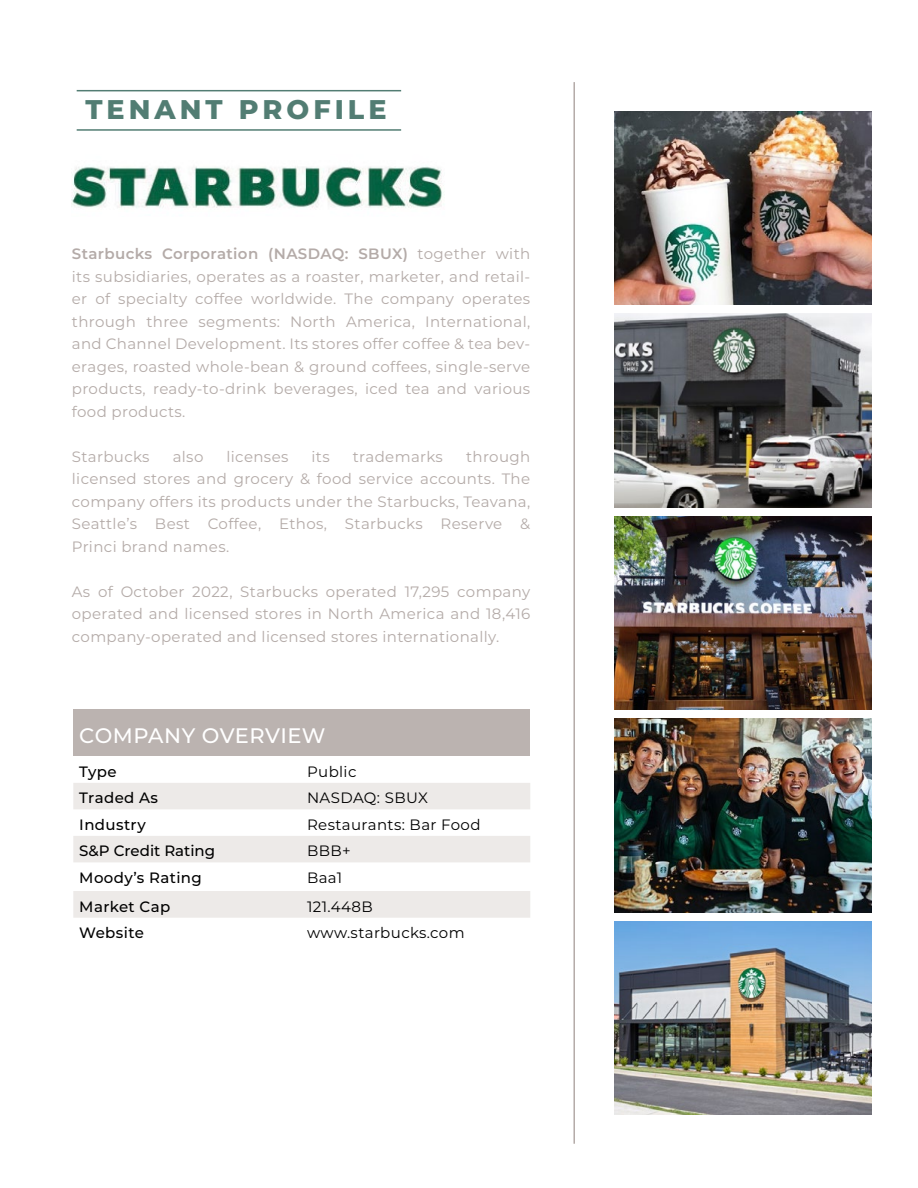
<style>
.page{position:relative;width:918px;height:1188px;background:#fff}
.page>*{position:absolute;margin:0;border:0;box-sizing:border-box;transform-origin:0 0}
.t1{font:800 27px "Montserrat";letter-spacing:.15em;color:#527d73}
.t2{font:500 21px "Montserrat";letter-spacing:.025em;color:#fff}
.t3{font:15px/22.5px "Montserrat";letter-spacing:.025em;color:#b4aba8;text-align:justify}
.t4{font:15px "Montserrat";letter-spacing:.025em;color:#000}
.t5{font:500 15px "Montserrat";letter-spacing:.025em;color:#000}
.t6{font:500 15px "Montserrat";color:#000}
.s1{font-weight:600}
</style>
<div class="page">
<hr style="left:77px;top:90px;width:324px;height:1px;background:#527d73">
<hr style="left:77px;top:129px;width:324px;height:2px;background:#527d73">
<img style="left:72px;top:166px;width:371px;height:42px">
<hr style="left:573px;top:82px;width:2px;height:1062px;background:#b4aba8">
<img style="left:615px;top:111px;width:257px;height:194px">
<img style="left:615px;top:314px;width:257px;height:193px">
<img style="left:615px;top:516px;width:257px;height:194px">
<img style="left:615px;top:719px;width:257px;height:193px">
<img style="left:615px;top:921px;width:257px;height:194px">
<div style="left:73px;top:710px;width:457px;height:46px;background:#bbb3b0"></div>
<svg style="left:73px;top:783px;width:457px;height:135px;fill:#edeae8"></svg>
<h1 class="t1" style="left:85px;top:90px;width:303px">TENANT PROFILE</h1>
<p class="t3" style="left:72px;top:242px;width:460px"><span class="s1">Starbucks Corporation (NASDAQ: SBUX)</span> together with its subsidiaries, operates as a roaster, marketer, and retail&shy;er of specialty coffee worldwide. The company operates through three segments: North America, International, and Channel Development. Its stores offer coffee &amp; tea bev&shy;erages, roasted whole-bean &amp; ground coffees, single-serve products, ready-to-drink beverages, iced tea and various food products.</p>
<p class="t3" style="left:72px;top:445px;width:79px">Starbucks</p>
<p class="t3" style="left:173px;top:445px;width:32px">also</p>
<p class="t3" style="left:226px;top:445px;width:63px">licenses</p>
<p class="t3" style="left:312px;top:445px;width:20px">its</p>
<p class="t3" style="left:353px;top:445px;width:92px">trademarks</p>
<p class="t3" style="left:72px;top:445px;width:460px;text-indent:394px">through licensed stores and grocery &amp; food service accounts. The company offers its products under the Starbucks, Teavana, Seattle’s Best Coffee, Ethos, Starbucks Reserve &amp; Princi brand names.</p>
<p class="t3" style="left:72px;top:580px;width:460px">As of October 2022, Starbucks operated 17,295 company operated and licensed stores in North America and 18,416 company-operated and licensed stores internationally.</p>
<h2 class="t2" style="left:79px;top:721px;width:248px">COMPANY OVERVIEW</h2>
<p class="t5" style="left:79px;top:761px;width:39px">Type</p>
<p class="t4" style="left:307px;top:761px;width:51px">Public</p>
<p class="t5" style="left:79px;top:788px;width:80px">Traded As</p>
<p class="t4" style="left:307px;top:788px;width:122px">NASDAQ: SBUX</p>
<p class="t5" style="left:79px;top:814px;width:68px">Industry</p>
<p class="t4" style="left:307px;top:814px;width:175px">Restaurants: Bar Food</p>
<p class="t6" style="left:79px;top:841px;width:137px">S&amp;P Credit Rating</p>
<p class="t4" style="left:307px;top:841px;width:45px">BBB+</p>
<p class="t5" style="left:79px;top:867px;width:124px">Moody’s Rating</p>
<p class="t4" style="left:307px;top:867px;width:37px">Baa1</p>
<p class="t5" style="left:79px;top:896px;width:92px">Market Cap</p>
<p class="t4" style="left:307px;top:896px;width:67px">121.448B</p>
<p class="t5" style="left:79px;top:922px;width:66px">Website</p>
<p class="t4" style="left:307px;top:923px;width:159px">www.starbucks.com</p>
</div>
